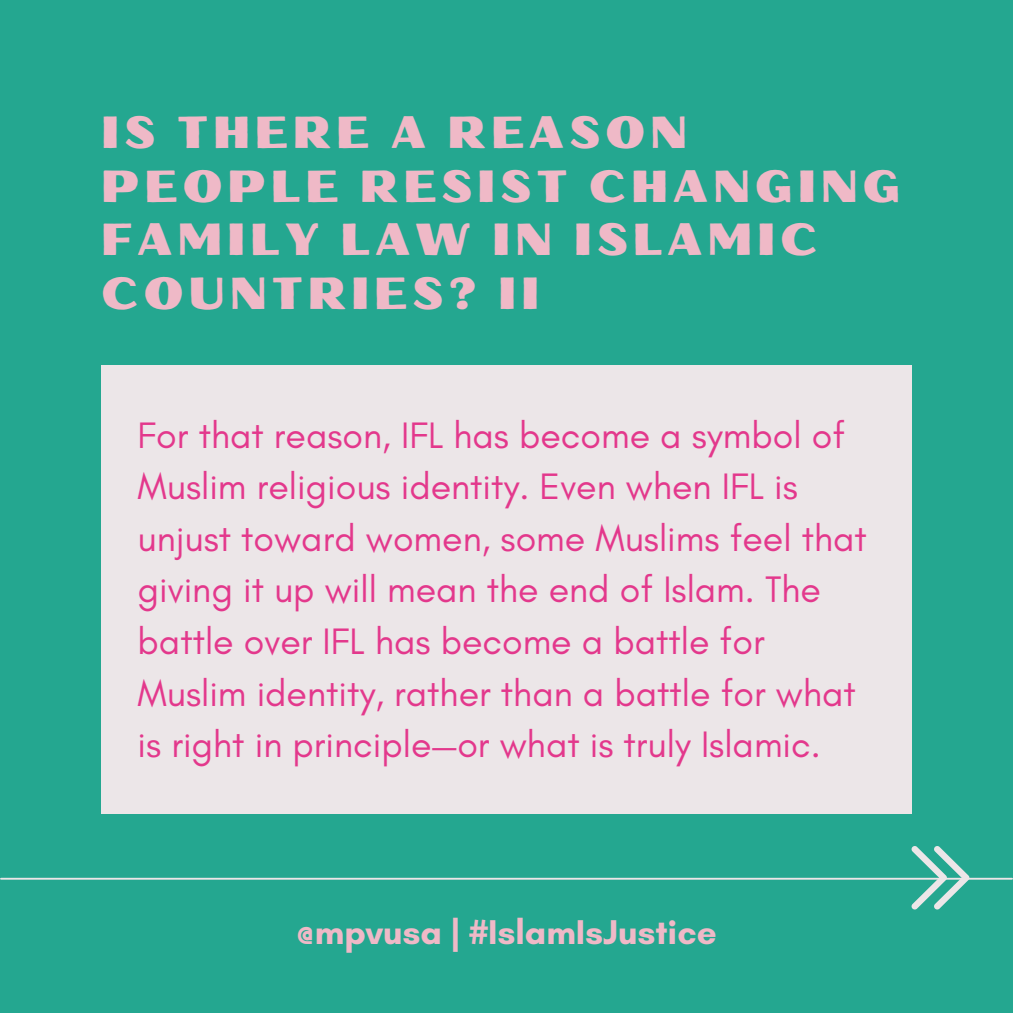
<style>
.page{position:relative;width:1013px;height:1013px;background:#fff}
.page>*{position:absolute;margin:0;border:0;box-sizing:border-box;transform-origin:0 0}
.t1{font:45px/53.5px "Oilvare Base";letter-spacing:.1em;color:#efb9c7}
.t2{font:37.5px/51.5px "Glacial Indifference";color:#e3388c}
.t3{font:700 35px "Glacial Indifference";color:#efb9c7}
</style>
<div class="page">
<div style="left:0;top:0;width:1012px;height:1012px;background:#24a790"></div>
<div style="left:101px;top:365px;width:810px;height:448px;background:#ece6e8"></div>
<hr style="left:1px;top:877px;width:1011px;height:2px;background:#ece6e8">
<svg style="left:911px;top:846px;width:58px;height:63px"></svg>
<p class="t1" style="left:101px;top:106px;width:801px">IS THERE A REASON<br>PEOPLE RESIST CHANGING<br>FAMILY LAW IN ISLAMIC<br>COUNTRIES? II</p>
<p class="t2" style="left:138px;top:409px;width:730px">For that reason, IFL has become a symbol of Muslim religious identity. Even when IFL is unjust toward women, some Muslims feel that giving it up will mean the end of Islam. The battle over IFL has become a battle for Muslim identity, rather than a battle for what is right in principle—or what is truly Islamic.</p>
<p class="t3" style="left:296px;top:910px;width:422px">@mpvusa | #IslamIsJustice</p>
</div>
